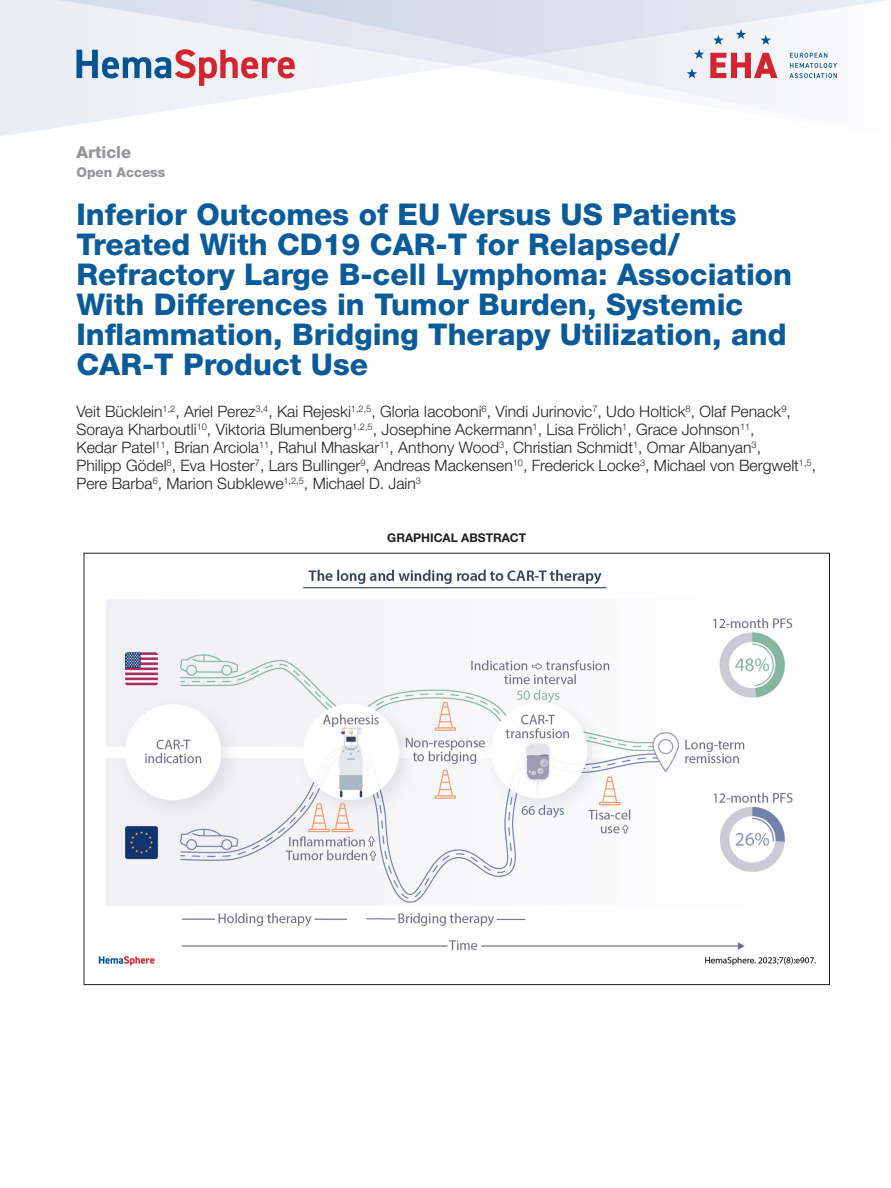
<style>
.page{position:relative;width:891px;height:1188px;background:#fff}
.page>*{position:absolute;margin:0;border:0;box-sizing:border-box;transform-origin:0 0}
.t1{font:800 30px/30px "Helvetica Neue LT Std";color:#0a5b9a}
.t2{font:800 16.5px "Helvetica Neue LT Std";color:#939598}
.t3{font:300 15.75px/18px "Helvetica Neue LT Std";color:#231f20}
.t4{font:800 13.5px "Helvetica Neue LT Std";color:#939598}
.t5{font:700 12px "Helvetica Neue LT Std";color:#231f20}
</style>
<div class="page">
<div style="left:1px;top:0;width:58px;height:136px;background:#e8eef4"></div>
<svg style="left:59px;top:0;width:829px;height:127px"></svg>
<svg style="left:0;top:0;width:1px;height:136px"></svg>
<svg style="left:710px;top:53px;width:68px;height:25px"></svg>
<svg style="left:789px;top:53px;width:48px;height:25px"></svg>
<svg style="left:761px;top:35px;width:10px;height:10px"></svg>
<svg style="left:713px;top:35px;width:11px;height:10px"></svg>
<svg style="left:736px;top:29px;width:10px;height:10px"></svg>
<svg style="left:694px;top:49px;width:10px;height:10px"></svg>
<svg style="left:687px;top:68px;width:10px;height:10px"></svg>
<svg style="left:76px;top:49px;width:219px;height:37px"></svg>
<img style="left:98px;top:570px;width:718px;height:396px">
<p class="t2" style="left:76px;top:142px;width:56px">Article</p>
<p class="t4" style="left:76px;top:164px;width:90px">Open Access</p>
<p class="t1" style="left:76px;top:199px;width:717px">Inferior Outcomes of EU Versus US Patients Treated With CD19 CAR-T for Relapsed/ Refractory Large B-cell Lymphoma: Association With Differences in Tumor Burden, Systemic Inflammation, Bridging Therapy Utilization, and CAR-T Product Use</p>
<p class="t3" style="left:76px;top:402px;width:741px">Veit Bücklein<sup>1,2</sup>, Ariel Perez<sup>3,4</sup>, Kai Rejeski<sup>1,2,5</sup>, Gloria Iacoboni<sup>6</sup>, Vindi Jurinovic<sup>7</sup>, Udo Holtick<sup>8</sup>, Olaf Penack<sup>9</sup>, Soraya Kharboutli<sup>10</sup>, Viktoria Blumenberg<sup>1,2,5</sup>, Josephine Ackermann<sup>1</sup>, Lisa Frölich<sup>1</sup>, Grace Johnson<sup>11</sup>,<br>Kedar Patel<sup>11</sup>, Brian Arciola<sup>11</sup>, Rahul Mhaskar<sup>11</sup>, Anthony Wood<sup>3</sup>, Christian Schmidt<sup>1</sup>, Omar Albanyan<sup>3</sup>,<br>Philipp Gödel<sup>8</sup>, Eva Hoster<sup>7</sup>, Lars Bullinger<sup>9</sup>, Andreas Mackensen<sup>10</sup>, Frederick Locke<sup>3</sup>, Michael von Bergwelt<sup>1,5</sup>, Pere Barba<sup>6</sup>, Marion Subklewe<sup>1,2,5</sup>, Michael D. Jain<sup>3</sup></p>
<p class="t5" style="left:387px;top:530px;width:140px">GRAPHICAL ABSTRACT</p>
</div>
